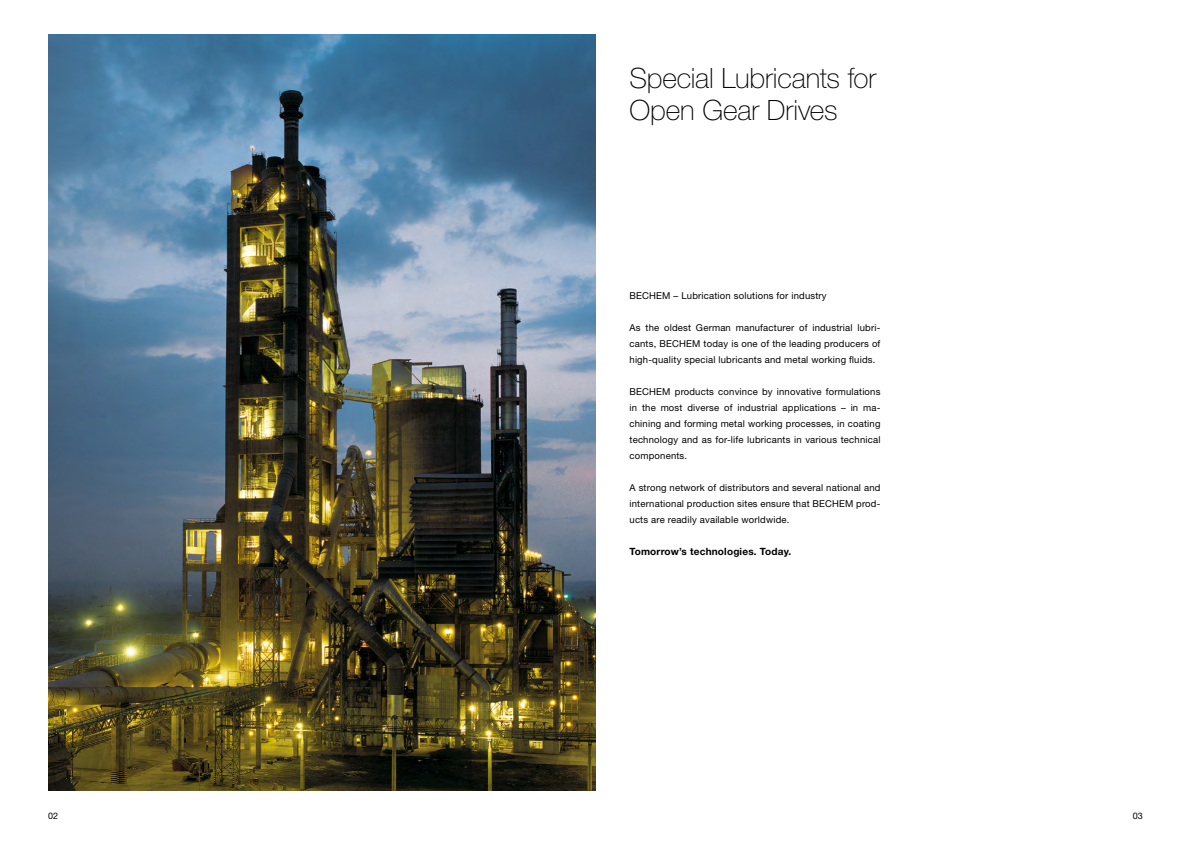
<style>
.page{position:relative;width:1191px;height:842px;background:#fff}
.page>*{position:absolute;margin:0;border:0;box-sizing:border-box;transform-origin:0 0}
.t1{font:100 28px/32px "Helvetica Neue LT Std";letter-spacing:-.005em;color:#000}
.t2{font:700 10px "Helvetica Neue LT Std";letter-spacing:.02em;color:#000}
.t3{font:9.5px/16px "Helvetica Neue LT Std";letter-spacing:.02em;color:#000;text-align:justify}
.t4{font:9px "Helvetica Neue LT Std";color:#000}
</style>
<div class="page">
<img style="left:48px;top:34px;width:547px;height:756px">
<h1 class="t1" style="left:629px;top:62px;width:248px">Special Lubricants for<br>Open Gear Drives</h1>
<p class="t3" style="left:629px;top:287px;width:199px">BECHEM – Lubrication solutions for industry</p>
<p class="t3" style="left:629px;top:319px;width:252px">As the oldest German manufacturer of industrial lubri&shy;cants, BECHEM today is one of the leading producers of high-quality special lubricants and metal working fluids.</p>
<p class="t3" style="left:629px;top:383px;width:252px">BECHEM products convince by innovative formulations in the most diverse of industrial applications – in ma&shy;chining and forming metal working processes, in coating technology and as for-life lubricants in various technical components.</p>
<p class="t3" style="left:629px;top:479px;width:252px">A strong network of distributors and several national and international production sites ensure that BECHEM prod&shy;ucts are readily available worldwide.</p>
<p class="t2" style="left:629px;top:545px;width:163px">Tomorrow’s technologies. Today.</p>
<p class="t4" style="left:48px;top:811px;width:12px">02</p>
<p class="t4" style="left:1132px;top:811px;width:12px">03</p>
</div>
